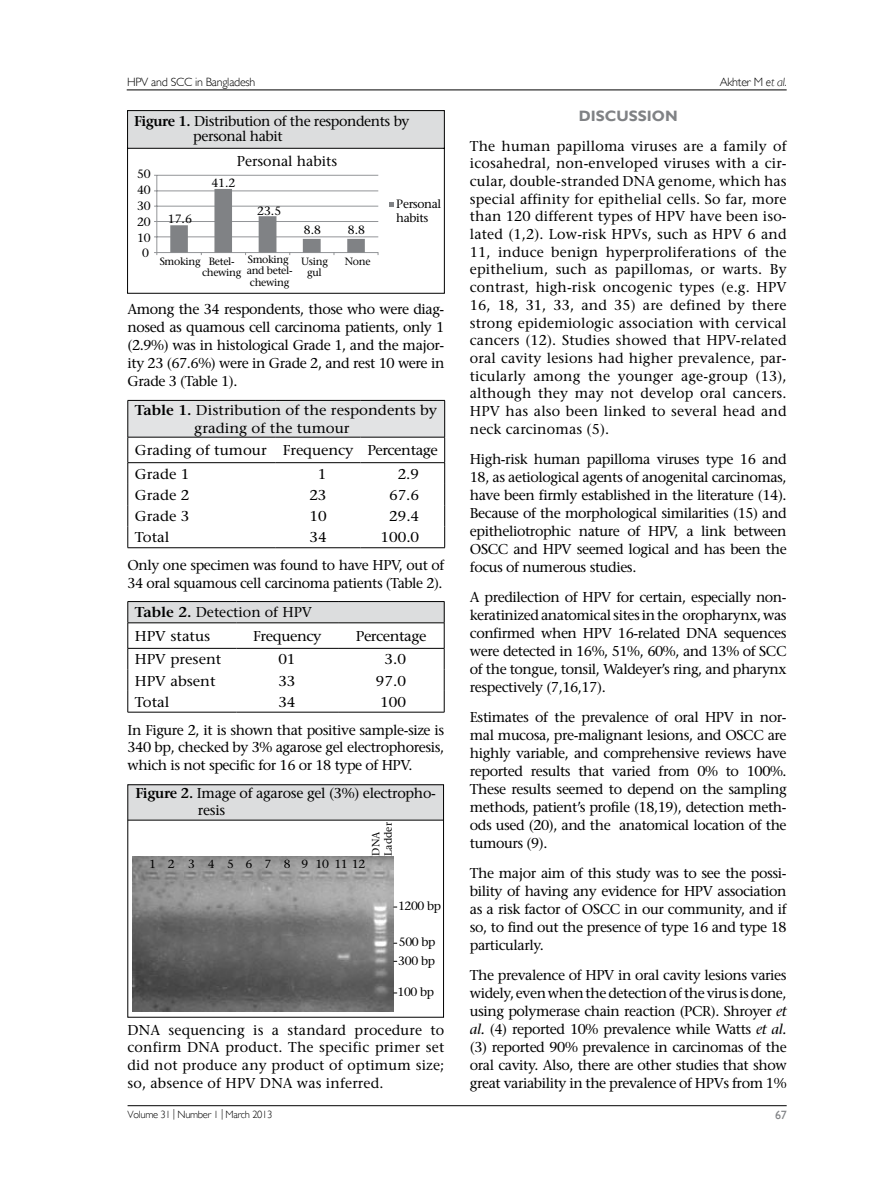
<style>
.page{position:relative;width:893px;height:1191px;background:#fff}
.page>*{position:absolute;margin:0;border:0;box-sizing:border-box;transform-origin:0 0}
.t1{font:700 15px "Gill Sans";color:#808285}
.t2{font:500 14.25px/18px "Stone Serif Std";letter-spacing:-.03em;color:#000;text-align:justify}
.t3{font:500 14.25px "Stone Serif Std";letter-spacing:-.03em;color:#000;scale:1.05 1}
.t4{font:500 14.25px/17.2px "Stone Serif Std";color:#000;scale:1.05 1}
.t5{font:500 14.25px/23.4px "Stone Serif Std";color:#000}
.t6{font:500 14.25px/23.5px "Stone Serif Std";letter-spacing:-.01em;color:#000;scale:1.05 1}
.t7{font:500 12px/15.8px "Stone Serif Std";letter-spacing:-.03em;color:#000;text-align:center}
.t8{font:300 12px "Gill Sans";letter-spacing:-.02em;color:#000}
.t9{font:12px "Gill Sans";color:#808285}
.t10{font:500 11.7px "Stone Serif Std";letter-spacing:.91em;color:#000}
.t11{font:500 10.5px/11.2px "Stone Serif Std";letter-spacing:-.03em;color:#000;text-align:center}
.t12{font:300 10.5px "Gill Sans";letter-spacing:-.03em;color:#000}
.t13{font:500 10.5px/12.6px "Stone Serif Std";color:#000}
.s1{font-style:italic}
.s2{font-weight:600}
</style>
<div class="page">
<hr style="left:127px;top:90px;width:660px;height:1px;background:#000">
<hr style="left:128px;top:1105px;width:659px;height:1px;background:#000">
<div style="left:128px;top:400px;width:317px;height:37px;background:#e2e3e4"></div>
<hr style="left:128px;top:400px;width:148px;height:1px;background:#000">
<hr style="left:128px;top:400px;width:1px;height:37px;background:#000">
<hr style="left:276px;top:400px;width:85px;height:1px;background:#000">
<hr style="left:361px;top:400px;width:84px;height:1px;background:#000">
<hr style="left:444px;top:400px;width:1px;height:37px;background:#000">
<svg style="left:128px;top:437px;width:317px;height:111px"></svg>
<hr style="left:128px;top:462px;width:148px;height:1px;background:#000">
<hr style="left:276px;top:462px;width:85px;height:1px;background:#000">
<hr style="left:361px;top:462px;width:84px;height:1px;background:#000">
<hr style="left:128px;top:712px;width:109px;height:1px;background:#000">
<hr style="left:237px;top:712px;width:101px;height:1px;background:#000">
<hr style="left:338px;top:712px;width:106px;height:1px;background:#000">
<hr style="left:128px;top:601px;width:109px;height:1px;background:#000">
<hr style="left:237px;top:601px;width:101px;height:1px;background:#000">
<hr style="left:338px;top:601px;width:106px;height:1px;background:#000">
<svg style="left:128px;top:602px;width:317px;height:110px"></svg>
<hr style="left:128px;top:648px;width:109px;height:1px;background:#000">
<hr style="left:237px;top:648px;width:101px;height:1px;background:#000">
<hr style="left:338px;top:648px;width:106px;height:1px;background:#000">
<svg style="left:128px;top:111px;width:316px;height:182px"></svg>
<div style="left:128px;top:784px;width:316px;height:35px;background:#dcddde"></div>
<div style="left:128px;top:784px;width:316px;height:233px;border:1px solid #000"></div>
<img style="left:133px;top:857px;width:261px;height:154px">
<hr style="left:128px;top:820px;width:316px;height:1px;background:#000">
<p class="t8" style="left:127px;top:75px;width:130px">HPV and SCC in Bangladesh</p>
<p class="t8" style="left:720px;top:75px;width:69px">Akhter M <span class="s1">et al.</span></p>
<p class="t2" style="left:193px;top:113px;width:218px;line-height:15px;text-indent:-59px"><span class="s2">Figure 1.</span> Distribution of the respondents by personal habit</p>
<p class="t7" style="left:137px;top:166px;width:15px">50<br>40<br>30<br>20<br>10<br>0</p>
<p class="t5" style="left:237px;top:149px;width:102px">Personal habits</p>
<p class="t7" style="left:211px;top:175px;width:26px">41.2</p>
<p class="t7" style="left:396px;top:196px;width:47px">Personal</p>
<p class="t7" style="left:257px;top:202px;width:26px">23.5</p>
<p class="t7" style="left:168px;top:211px;width:26px">17.6</p>
<p class="t7" style="left:396px;top:210px;width:34px">habits</p>
<p class="t7" style="left:304px;top:222px;width:19px">8.8</p>
<p class="t7" style="left:348px;top:222px;width:19px">8.8</p>
<p class="t11" style="left:247px;top:254px;width:47px">Smoking and betel&shy;chewing</p>
<p class="t11" style="left:345px;top:256px;width:27px">None</p>
<p class="t11" style="left:202px;top:256px;width:41px;text-align:left;text-indent:-42px">Smoking Betel&shy;chewing</p>
<p class="t11" style="left:301px;top:256px;width:28px">Using gul</p>
<p class="t2" style="left:128px;top:300px;width:318px">Among the 34 respondents, those who were diag&shy;nosed as quamous cell carcinoma patients, only 1 (2.9%) was in histological Grade 1, and the major&shy;ity 23 (67.6%) were in Grade 2, and rest 10 were in Grade 3 (Table 1).</p>
<p class="t4" style="left:194px;top:402px;width:233px;text-indent:-60px"><span class="s2">Table 1.</span> Distribution of the respondents by grading of the tumour</p>
<p class="t6" style="left:135px;top:438px;width:290px">Grading of tumour Frequency Percentage<br>Grade 1</p>
<p class="t3" style="left:318px;top:465px;width:10px">1</p>
<p class="t3" style="left:398px;top:465px;width:22px">2.9</p>
<p class="t3" style="left:135px;top:486px;width:54px">Grade 2</p>
<p class="t3" style="left:309px;top:486px;width:18px">23</p>
<p class="t3" style="left:389px;top:486px;width:30px">67.6</p>
<p class="t3" style="left:135px;top:508px;width:54px">Grade 3</p>
<p class="t3" style="left:309px;top:508px;width:18px">10</p>
<p class="t3" style="left:389px;top:508px;width:30px">29.4</p>
<p class="t3" style="left:135px;top:529px;width:35px">Total</p>
<p class="t3" style="left:309px;top:529px;width:18px">34</p>
<p class="t3" style="left:381px;top:529px;width:38px">100.0</p>
<p class="t2" style="left:128px;top:556px;width:318px">Only one specimen was found to have HPV, out of<br>34 oral squamous cell carcinoma patients (Table 2).</p>
<p class="t5" style="left:135px;top:601px;width:179px"><span class="s2">Table 2.</span> Detection of HPV<br>HPV status</p>
<p class="t3" style="left:253px;top:627px;width:67px">Frequency</p>
<p class="t3" style="left:356px;top:627px;width:69px">Percentage</p>
<p class="t4" style="left:135px;top:651px;width:84px">HPV present</p>
<p class="t3" style="left:278px;top:651px;width:18px">01</p>
<p class="t3" style="left:384px;top:651px;width:22px">3.0</p>
<p class="t4" style="left:135px;top:672px;width:79px">HPV absent</p>
<p class="t3" style="left:278px;top:672px;width:18px">33</p>
<p class="t3" style="left:376px;top:672px;width:30px">97.0</p>
<p class="t3" style="left:135px;top:693px;width:35px">Total</p>
<p class="t3" style="left:278px;top:693px;width:18px">34</p>
<p class="t3" style="left:380px;top:693px;width:26px">100</p>
<p class="t2" style="left:128px;top:721px;width:318px">In Figure 2, it is shown that positive sample-size is 340 bp, checked by 3% agarose gel electrophoresis, which is not specific for 16 or 18 type of HPV.</p>
<p class="t2" style="left:198px;top:785px;width:240px;line-height:16.5px;text-indent:-62px"><span class="s2">Figure 2.</span> Image of agarose gel (3%) electropho&shy;resis</p>
<p class="t13" style="left:369px;top:855px;width:35px;rotate:-90deg">DNA<br>Ladder</p>
<p class="t10" style="left:149px;top:857px;width:218px">12 3456789101112</p>
<p class="t7" style="left:398px;top:898px;width:45px">1200 bp</p>
<p class="t7" style="left:399px;top:934px;width:38px">500 bp</p>
<p class="t7" style="left:398px;top:952px;width:38px">300 bp</p>
<p class="t7" style="left:398px;top:984px;width:38px">100 bp</p>
<p class="t2" style="left:128px;top:1020px;width:318px">DNA sequencing is a standard procedure to confirm DNA product. The specific primer set did not produce any product of optimum size; so, absence of HPV DNA was inferred.</p>
<p class="t1" style="left:579px;top:107px;width:100px">DISCUSSION</p>
<p class="t2" style="left:470px;top:137px;width:318px">The human papilloma viruses are a family of icosahedral, non-enveloped viruses with a cir&shy;cular, double-stranded DNA genome, which has special affinity for epithelial cells. So far, more than 120 different types of HPV have been iso&shy;lated (1,2). Low-risk HPVs, such as HPV 6 and 11, induce benign hyperproliferations of the epithelium, such as papillomas, or warts. By contrast, high-risk oncogenic types (e.g. HPV 16, 18, 31, 33, and 35) are defined by there strong epidemiologic association with cervical cancers (12). Studies showed that HPV-related oral cavity lesions had higher prevalence, par&shy;ticularly among the younger age-group (13), although they may not develop oral cancers.<br>HPV has also been linked to several head and neck carcinomas (5).</p>
<p class="t2" style="left:470px;top:450px;width:318px">High-risk human papilloma viruses type 16 and 18, as aetiological agents of anogenital carcinomas, have been firmly established in the literature (14).<br>Because of the morphological similarities (15) and epitheliotrophic nature of HPV, a link between OSCC and HPV seemed logical and has been the focus of numerous studies.</p>
<p class="t2" style="left:470px;top:588px;width:318px">A predilection of HPV for certain, especially non&shy;keratinized anatomical sites in the oropharynx, was confirmed when HPV 16-related DNA sequences were detected in 16%, 51%, 60%, and 13% of SCC of the tongue, tonsil, Waldeyer’s ring, and pharynx respectively (7,16,17).</p>
<p class="t2" style="left:470px;top:708px;width:318px">Estimates of the prevalence of oral HPV in nor&shy;mal mucosa, pre-malignant lesions, and OSCC are highly variable, and comprehensive reviews have reported results that varied from 0% to 100%.<br>These results seemed to depend on the sampling methods, patient’s profile (18,19), detection meth&shy;ods used (20), and the anatomical location of the tumours (9).</p>
<p class="t2" style="left:470px;top:864px;width:318px">The major aim of this study was to see the possi&shy;bility of having any evidence for HPV association as a risk factor of OSCC in our community, and if so, to find out the presence of type 16 and type 18 particularly.</p>
<p class="t2" style="left:470px;top:966px;width:318px">The prevalence of HPV in oral cavity lesions varies widely, even when the detection of the virus is done, using polymerase chain reaction (PCR). Shroyer <span class="s1">et al.</span> (4) reported 10% prevalence while Watts <span class="s1">et al. </span>(3) reported 90% prevalence in carcinomas of the oral cavity. Also, there are other studies that show great variability in the prevalence of HPVs from 1%</p>
<p class="t12" style="left:128px;top:1108px;width:146px">Volume 31 | Number 1 | March 2013</p>
<p class="t9" style="left:775px;top:1107px;width:13px">67</p>
</div>
